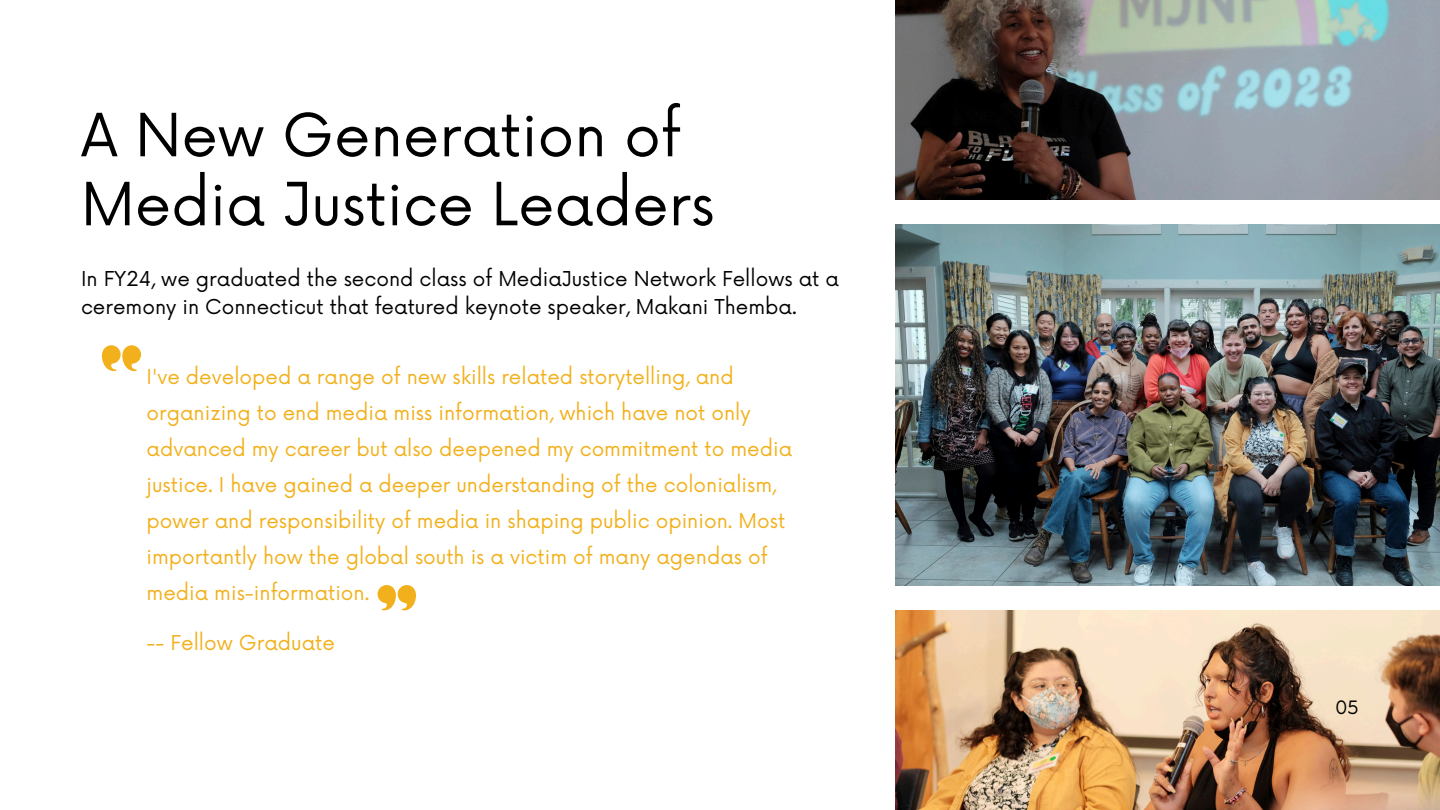
<style>
.page{position:relative;width:1440px;height:810px;background:#fff}
.page>*{position:absolute;margin:0;border:0;box-sizing:border-box;transform-origin:0 0}
.t1{font:58px/69px "Now";color:#000}
.t2{font:20px/36px "Now";color:#f2b11c}
.t3{font:20px/27.8px "Now";color:#000}
.t4{font:18px "Now";color:#000}
</style>
<div class="page">
<img style="left:896px;top:0;width:544px;height:199px">
<img style="left:896px;top:224px;width:544px;height:362px">
<img style="left:896px;top:611px;width:544px;height:199px">
<svg style="left:102px;top:345px;width:39px;height:26px"></svg>
<svg style="left:378px;top:585px;width:38px;height:26px"></svg>
<p class="t1" style="left:81px;top:104px;width:635px">A New Generation of<br>Media Justice Leaders</p>
<p class="t3" style="left:81px;top:266px;width:759px">In FY24, we graduated the second class of MediaJustice Network Fellows at a ceremony in Connecticut that featured keynote speaker, Makani Themba.</p>
<p class="t2" style="left:147px;top:360px;width:647px">I've developed a range of new skills related storytelling, and organizing to end media miss information, which have not only advanced my career but also deepened my commitment to media justice. I have gained a deeper understanding of the colonialism, power and responsibility of media in shaping public opinion. Most importantly how the global south is a victim of many agendas of media mis-information.</p>
<p class="t2" style="left:147px;top:626px;width:190px">-- Fellow Graduate</p>
<p class="t4" style="left:1335px;top:698px;width:25px">05</p>
</div>
